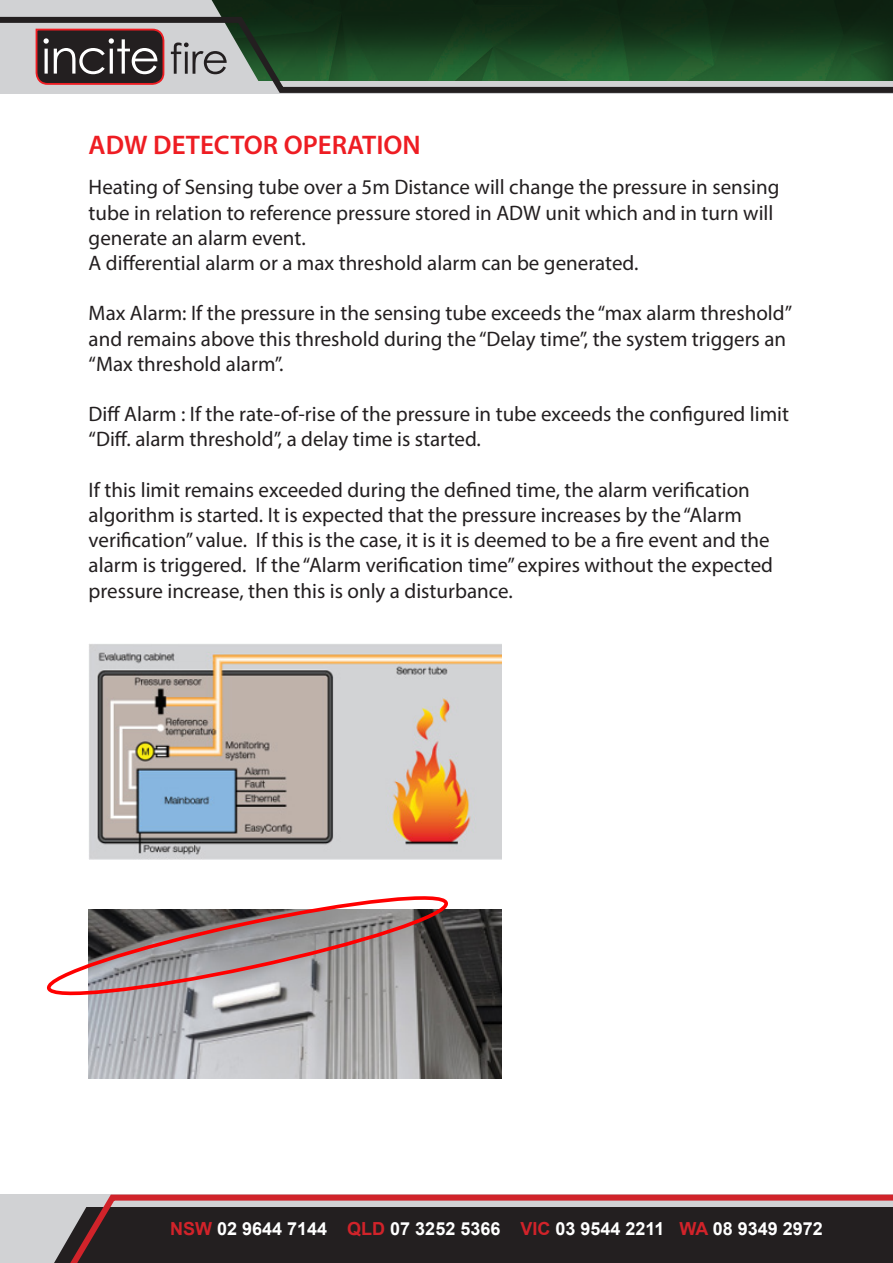
<style>
.page{position:relative;width:893px;height:1263px;background:#fff}
.page>*{position:absolute;margin:0;border:0;box-sizing:border-box;transform-origin:0 0}
.t1{font:600 27px "Myriad Pro";color:#ee1d23}
.t2{font:21px/25.2px "Myriad Pro";color:#231f20}
.t3{font:700 18px "Arial";color:#fff}
.s1{color:#d1232a}
</style>
<div class="page">
<div style="left:0;top:0;width:893px;height:81px;background:#0d2411"></div>
<div style="left:0;top:0;width:220px;height:14px;background:#d1d2d4"></div>
<svg style="left:0;top:14px;width:893px;height:80px"></svg>
<svg style="left:0;top:1194px;width:893px;height:69px;background:#473436"></svg>
<svg style="left:0;top:1206px;width:87px;height:57px;background:#b5b0b2"></svg>
<img style="left:89px;top:644px;width:413px;height:215px">
<img style="left:89px;top:909px;width:412px;height:169px">
<svg style="left:47px;top:896px;width:401px;height:99px"></svg>
<p class="t1" style="left:89px;top:128px;width:334px">ADW DETECTOR OPERATION</p>
<p class="t2" style="left:89px;top:174px;width:692px">Heating of Sensing tube over a 5m Distance will change the pressure in sensing tube in relation to reference pressure stored in ADW unit which and in turn will generate an alarm event.</p>
<p class="t2" style="left:89px;top:250px;width:551px">A differential alarm or a max threshold alarm can be generated.</p>
<p class="t2" style="left:89px;top:300px;width:705px">Max Alarm: If the pressure in the sensing tube exceeds the “max alarm threshold” and remains above this threshold during the “Delay time”, the system triggers an “Max threshold alarm”.</p>
<p class="t2" style="left:89px;top:401px;width:702px">Diff Alarm : If the rate-of-rise of the pressure in tube exceeds the configured limit “Diff. alarm threshold”, a delay time is started.</p>
<p class="t2" style="left:89px;top:477px;width:686px">If this limit remains exceeded during the defined time, the alarm verification algorithm is started. It is expected that the pressure increases by the “Alarm verification” value. If this is the case, it is it is deemed to be a fire event and the alarm is triggered. If the “Alarm verification time” expires without the expected pressure increase, then this is only a disturbance.</p>
<p class="t3" style="left:170px;top:1215px;width:654px"><span class="s1">NSW</span> 02 9644 7144 <span class="s1">QLD</span> 07 3252 5366 <span class="s1">VIC</span> 03 9544 2211 <span class="s1">WA</span> 08 9349 2972</p>
</div>
